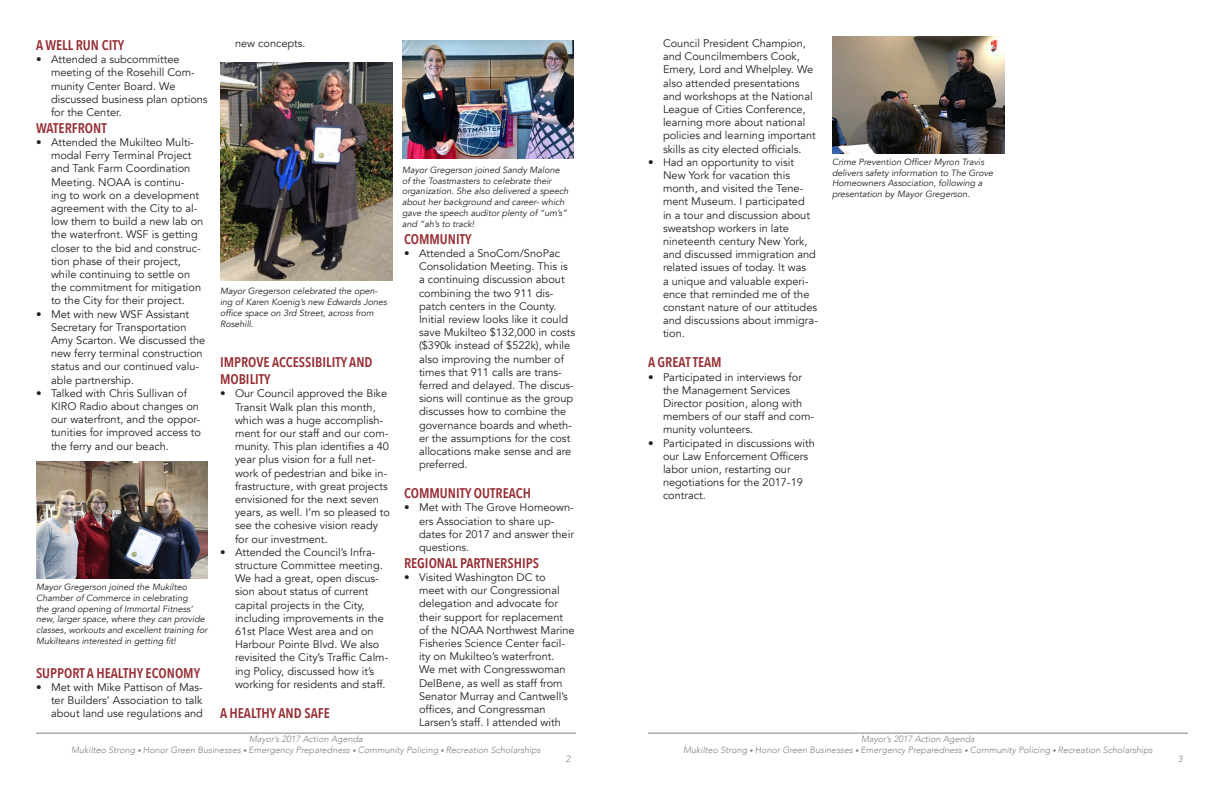
<style>
.page{position:relative;width:1224px;height:792px;background:#fff}
.page>*{position:absolute;margin:0;border:0;box-sizing:border-box;transform-origin:0 0}
.Content{font:600 14px/16.8px "Avenir Next Condensed";color:#962e33}
.Content-2{font:11px/13.2px "Avenir";color:#231f20}
.Content-3{font:italic 9px/10.8px "Avenir";color:#231f20}
.t1{font:italic 300 9px/10.8px "Avenir";color:#808285;text-align:center}
.s1{font-size:7px}
</style>
<div class="page">
<hr style="left:36px;top:733px;width:540px;height:1px;background:#808285">
<hr style="left:648px;top:733px;width:540px;height:1px;background:#808285">
<img style="left:220px;top:63px;width:172px;height:217px">
<img style="left:832px;top:36px;width:172px;height:117px">
<img style="left:36px;top:461px;width:172px;height:117px">
<img style="left:402px;top:40px;width:172px;height:119px">
<p class="Content" style="left:36px;top:36px;width:90px">A WELL RUN CITY</p>
<p class="Content-2" style="left:51px;top:53px;width:158px;text-indent:-15px">• Attended a subcommittee meeting of the Rosehill Com&shy;munity Center Board. We discussed business plan options for the Center.</p>
<p class="Content" style="left:36px;top:119px;width:72px">WATERFRONT</p>
<p class="Content-2" style="left:51px;top:136px;width:154px;text-indent:-15px">• Attended the Mukilteo Multi&shy;modal Ferry Terminal Project and Tank Farm Coordination<br>Meeting. NOAA is continu-<br>ing to work on a development agreement with the City to al&shy;low them to build a new lab on the waterfront. WSF is getting closer to the bid and construc&shy;tion phase of their project, while continuing to settle on the commitment for mitigation to the City for their project.</p>
<p class="Content-2" style="left:51px;top:307px;width:156px;text-indent:-15px">• Met with new WSF Assistant<br>Secretary for Transportation<br>Amy Scarton. We discussed the new ferry terminal construction status and our continued valu&shy;able partnership.</p>
<p class="Content-2" style="left:51px;top:387px;width:152px;text-indent:-15px">• Talked with Chris Sullivan of<br>KIRO Radio about changes on our waterfront, and the oppor&shy;tunities for improved access to the ferry and our beach.</p>
<p class="Content-3" style="left:36px;top:582px;width:173px">Mayor Gregerson joined the Mukilteo Chamber of Commerce in celebrating<br>the grand opening of Immortal Fitness’ new, larger space, where they can provide classes, workouts and excellent training for Mukilteans interested in getting fit!</p>
<p class="Content" style="left:36px;top:664px;width:166px">SUPPORT A HEALTHY ECONOMY</p>
<p class="Content-2" style="left:51px;top:681px;width:153px;text-align:justify;text-indent:-15px">• Met with Mike Pattison of Mas&shy;ter Builders’ Association to talk about land use regulations and</p>
<p class="Content-2" style="left:235px;top:37px;width:72px">new concepts.</p>
<p class="Content-3" style="left:220px;top:286px;width:168px">Mayor Gregerson celebrated the open&shy;ing of Karen Koenig’s new Edwards Jones office space on 3rd Street, across from<br>Rosehill.</p>
<p class="Content" style="left:220px;top:354px;width:154px">IMPROVE ACCESSIBILITY AND<br>MOBILITY</p>
<p class="Content-2" style="left:235px;top:387px;width:156px;text-indent:-15px">• Our Council approved the Bike<br>Transit Walk plan this month, which was a huge accomplish&shy;ment for our staff and our com&shy;munity. This plan identifies a 40 year plus vision for a full net&shy;work of pedestrian and bike in&shy;frastructure, with great projects envisioned for the next seven years, as well. I’m so pleased to see the cohesive vision ready for our investment.</p>
<p class="Content-2" style="left:235px;top:546px;width:155px;text-indent:-15px">• Attended the Council’s Infra&shy;structure Committee meeting.<br>We had a great, open discus&shy;sion about status of current capital projects in the City, including improvements in the<br>61st Place West area and on<br>Harbour Pointe Blvd. We also revisited the City’s Traffic Calm&shy;ing Policy, discussed how it’s working for residents and staff.</p>
<p class="Content" style="left:220px;top:704px;width:111px">A HEALTHY AND SAFE</p>
<p class="Content-3" style="left:402px;top:164px;width:168px">Mayor Gregerson joined Sandy Malone of the Toastmasters to celebrate their organization. She also delivered a speech about her background and career- which gave the speech auditor plenty of “um’s” and “ah’s to track!</p>
<p class="Content" style="left:404px;top:230px;width:69px">COMMUNITY</p>
<p class="Content-2" style="left:419px;top:247px;width:158px;text-indent:-15px">• Attended a SnoCom/SnoPac<br>Consolidation Meeting. This is a continuing discussion about combining the two 911 dis&shy;patch centers in the County.<br>Initial review looks like it could save Mukilteo $132,000 in costs ($390k instead of $522k), while also improving the number of times that 911 calls are trans&shy;ferred and delayed. The discus&shy;sions will continue as the group discusses how to combine the governance boards and wheth&shy;er the assumptions for the cost allocations make sense and are preferred.</p>
<p class="Content" style="left:404px;top:485px;width:129px">COMMUNITY OUTREACH</p>
<p class="Content-2" style="left:419px;top:501px;width:157px;text-indent:-15px">• Met with The Grove Homeown&shy;ers Association to share up&shy;dates for 2017 and answer their questions.</p>
<p class="Content" style="left:404px;top:554px;width:136px">REGIONAL PARTNERSHIPS</p>
<p class="Content-2" style="left:419px;top:571px;width:157px;text-indent:-15px">• Visited Washington DC to<br>meet with our Congressional delegation and advocate for their support for replacement of the NOAA Northwest Marine<br>Fisheries Science Center facil&shy;ity on Mukilteo’s waterfront.<br>We met with Congresswoman<br>DelBene, as well as staff from<br>Senator Murray and Cantwell’s offices, and Congressman<br>Larsen’s staff. I attended with</p>
<p class="Content-2" style="left:663px;top:37px;width:154px">Council President Champion, and Councilmembers Cook,<br>Emery, Lord and Whelpley. We also attended presentations and workshops at the National<br>League of Cities Conference, learning more about national policies and learning important skills as city elected officials.</p>
<p class="Content-2" style="left:663px;top:156px;width:157px;text-indent:-15px">• Had an opportunity to visit<br>New York for vacation this month, and visited the Tene&shy;ment Museum. I participated<br>in a tour and discussion about sweatshop workers in late nineteenth century New York, and discussed immigration and related issues of today. It was<br>a unique and valuable experi&shy;ence that reminded me of the constant nature of our attitudes and discussions about immigra&shy;tion.</p>
<p class="Content" style="left:648px;top:354px;width:75px">A GREAT TEAM</p>
<p class="Content-2" style="left:663px;top:370px;width:153px;text-indent:-15px">• Participated in interviews for the Management Services<br>Director position, along with members of our staff and com&shy;munity volunteers.</p>
<p class="Content-2" style="left:663px;top:436px;width:153px;text-indent:-15px">• Participated in discussions with our Law Enforcement Officers labor union, restarting our negotiations for the 2017-19 contract.</p>
<p class="Content-3" style="left:832px;top:156px;width:163px">Crime Prevention Officer Myron Travis delivers safety information to The Grove Homeowners Association, following a presentation by Mayor Gregerson.</p>
<p class="t1" style="left:71px;top:734px;width:471px">Mayor’s 2017 Action Agenda<br>Mukilteo Strong <span class="s1">•</span> Honor Green Businesses <span class="s1">•</span> Emergency Preparedness <span class="s1">•</span> Community Policing <span class="s1">•</span> Recreation Scholarships</p>
<p class="t1" style="left:683px;top:734px;width:471px">Mayor’s 2017 Action Agenda<br>Mukilteo Strong <span class="s1">•</span> Honor Green Businesses <span class="s1">•</span> Emergency Preparedness <span class="s1">•</span> Community Policing <span class="s1">•</span> Recreation Scholarships</p>
<p class="t1" style="left:566px;top:754px;width:6px">2</p>
<p class="t1" style="left:1178px;top:754px;width:6px">3</p>
</div>
